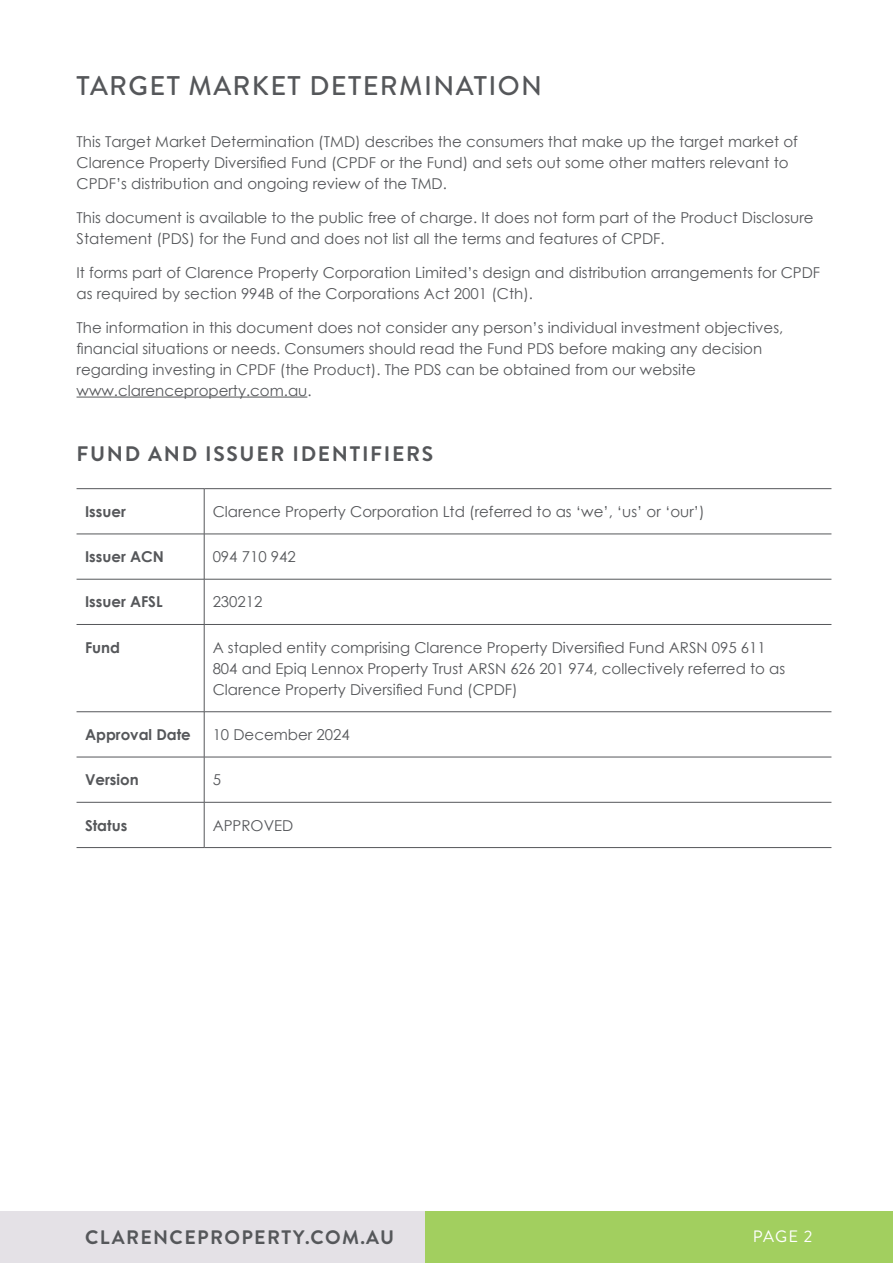
<style>
.page{position:relative;width:893px;height:1263px;background:#fff}
.page>*{position:absolute;margin:0;border:0;box-sizing:border-box;transform-origin:0 0}
.t1{font:500 27px "Brandon Grotesque";letter-spacing:.05em;color:#55575a}
.t2{font:700 21px "Brandon Grotesque";letter-spacing:.08em;color:#55575a}
.t3{font:700 19.5px "Brandon Grotesque";letter-spacing:.07em;color:#55575a}
.t4{font:16.5px "Brandon Grotesque";color:#fff}
.t5{font:15px/21px "Century Gothic";color:#55575a}
.t6{font:700 15px "Century Gothic";color:#55575a}
</style>
<div class="page">
<div style="left:0;top:1212px;width:425px;height:51px;background:#e4e1e6"></div>
<div style="left:425px;top:1212px;width:468px;height:51px;background:#a2cf5f"></div>
<hr style="left:77px;top:397px;width:230px;height:1px;background:#55575a">
<hr style="left:77px;top:488px;width:127px;height:1px;background:#55575a">
<hr style="left:204px;top:488px;width:627px;height:1px;background:#55575a">
<hr style="left:77px;top:847px;width:127px;height:1px;background:#55575a">
<hr style="left:204px;top:847px;width:627px;height:1px;background:#55575a">
<hr style="left:204px;top:489px;width:1px;height:45px;background:#55575a">
<hr style="left:77px;top:534px;width:127px;height:1px;background:#55575a">
<hr style="left:77px;top:579px;width:127px;height:1px;background:#55575a">
<hr style="left:77px;top:624px;width:127px;height:1px;background:#55575a">
<hr style="left:77px;top:711px;width:127px;height:1px;background:#55575a">
<hr style="left:77px;top:757px;width:127px;height:1px;background:#55575a">
<hr style="left:204px;top:534px;width:1px;height:45px;background:#55575a">
<hr style="left:204px;top:579px;width:1px;height:45px;background:#55575a">
<hr style="left:204px;top:625px;width:1px;height:86px;background:#55575a">
<hr style="left:204px;top:712px;width:1px;height:45px;background:#55575a">
<hr style="left:204px;top:757px;width:1px;height:45px;background:#55575a">
<hr style="left:204px;top:534px;width:627px;height:1px;background:#55575a">
<hr style="left:204px;top:579px;width:627px;height:1px;background:#55575a">
<hr style="left:204px;top:624px;width:627px;height:1px;background:#55575a">
<hr style="left:204px;top:711px;width:627px;height:1px;background:#55575a">
<hr style="left:204px;top:757px;width:627px;height:1px;background:#55575a">
<hr style="left:77px;top:802px;width:127px;height:1px;background:#55575a">
<hr style="left:204px;top:802px;width:1px;height:45px;background:#55575a">
<hr style="left:204px;top:802px;width:627px;height:1px;background:#55575a">
<h1 class="t1" style="left:77px;top:67px;width:467px">TARGET MARKET DETERMINATION</h1>
<p class="t5" style="left:77px;top:131px;width:723px">This Target Market Determination (TMD) describes the consumers that make up the target market of<br>Clarence Property Diversified Fund (CPDF or the Fund) and sets out some other matters relevant to<br>CPDF’s distribution and ongoing review of the TMD.</p>
<p class="t5" style="left:77px;top:207px;width:739px">This document is available to the public free of charge. It does not form part of the Product Disclosure<br>Statement (PDS) for the Fund and does not list all the terms and features of CPDF.</p>
<p class="t5" style="left:77px;top:262px;width:745px">It forms part of Clarence Property Corporation Limited’s design and distribution arrangements for CPDF as required by section 994B of the Corporations Act 2001 (Cth).</p>
<p class="t5" style="left:77px;top:316px;width:708px">The information in this document does not consider any person’s individual investment objectives, financial situations or needs. Consumers should read the Fund PDS before making any decision regarding investing in CPDF (the Product). The PDS can be obtained from our website www.clarenceproperty.com.au.</p>
<h2 class="t2" style="left:77px;top:439px;width:358px">FUND AND ISSUER IDENTIFIERS</h2>
<p class="t6" style="left:85px;top:500px;width:42px">Issuer</p>
<p class="t5" style="left:213px;top:501px;width:493px">Clarence Property Corporation Ltd (referred to as ‘we’, ‘us’ or ‘our’)</p>
<p class="t6" style="left:85px;top:545px;width:80px">Issuer ACN</p>
<p class="t5" style="left:213px;top:546px;width:85px">094 710 942</p>
<p class="t6" style="left:85px;top:591px;width:79px">Issuer AFSL</p>
<p class="t5" style="left:213px;top:591px;width:51px">230212</p>
<p class="t6" style="left:85px;top:636px;width:37px">Fund</p>
<p class="t5" style="left:213px;top:637px;width:574px">A stapled entity comprising Clarence Property Diversified Fund ARSN 095 611<br>804 and Epiq Lennox Property Trust ARSN 626 201 974, collectively referred to as<br>Clarence Property Diversified Fund (CPDF)</p>
<p class="t6" style="left:85px;top:723px;width:107px">Approval Date</p>
<p class="t5" style="left:213px;top:724px;width:139px">10 December 2024</p>
<p class="t6" style="left:85px;top:768px;width:55px">Version</p>
<p class="t5" style="left:213px;top:769px;width:10px">5</p>
<p class="t6" style="left:85px;top:814px;width:44px">Status</p>
<p class="t5" style="left:213px;top:814px;width:82px">APPROVED</p>
<h3 class="t3" style="left:85px;top:1223px;width:311px">CLARENCEPROPERTY.COM.AU</h3>
<p class="t4" style="left:753px;top:1225px;width:61px">PAGE 2</p>
</div>
